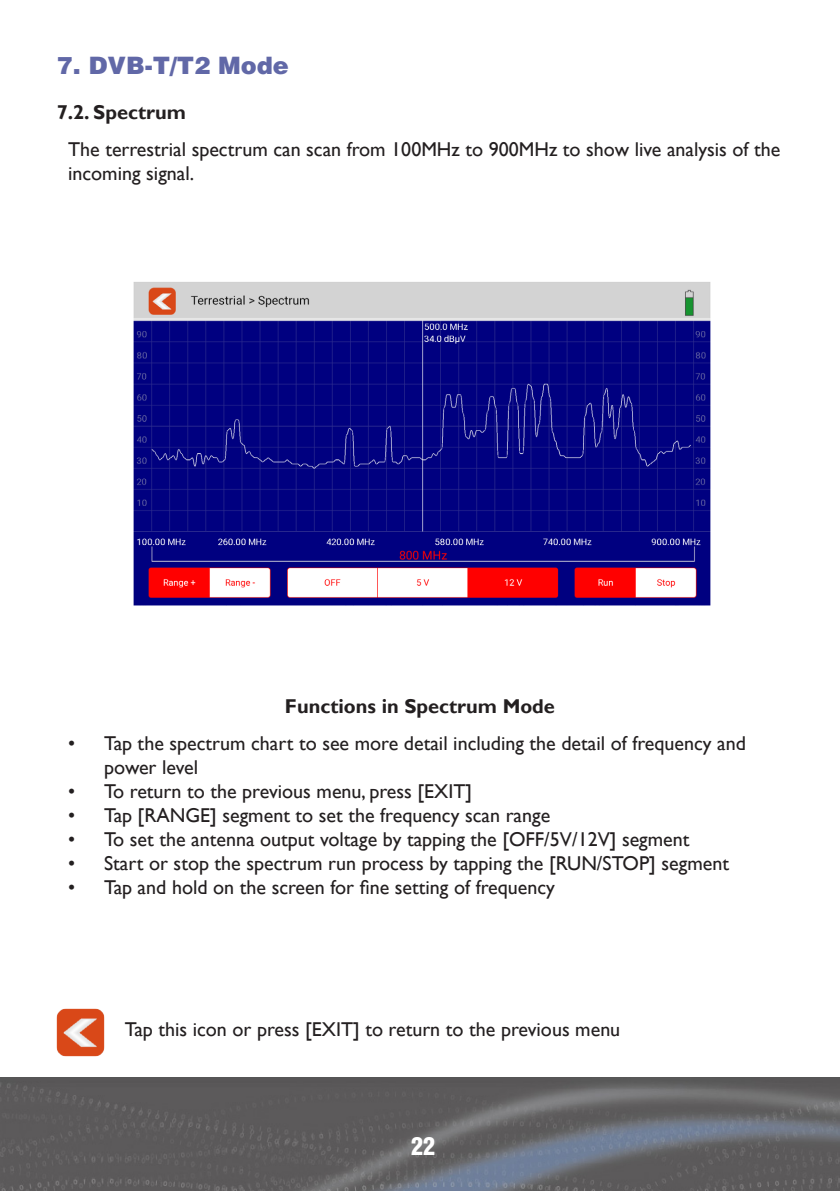
<style>
.page{position:relative;width:840px;height:1191px;background:#fff}
.page>*{position:absolute;margin:0;border:0;box-sizing:border-box;transform-origin:0 0}
._01_Heading{font:900 24px "Helvetica LT Std";color:#6168a7}
.t1{font:900 condensed 24px "Helvetica LT Std";color:#fff}
._03_Body_Text{font:20px/24px "Gill Sans";color:#231f20}
._02_Sub_Heading{font:700 20px "Gill Sans";color:#231f20}
</style>
<div class="page">
<img style="left:0;top:1077px;width:839px;height:114px">
<img style="left:57px;top:1008px;width:48px;height:48px">
<img style="left:134px;top:282px;width:576px;height:323px">
<p class="_01_Heading" style="left:57px;top:50px;width:234px">7. DVB-T/T2 Mode</p>
<p class="_02_Sub_Heading" style="left:57px;top:100px;width:131px">7.2. Spectrum</p>
<p class="_03_Body_Text" style="left:68px;top:137px;width:713px">The terrestrial spectrum can scan from 100MHz to 900MHz to show live analysis of the incoming signal.</p>
<p class="_02_Sub_Heading" style="left:285px;top:694px;width:271px">Functions in Spectrum Mode</p>
<p class="_03_Body_Text" style="left:104px;top:732px;width:643px;text-indent:-36px">• Tap the spectrum chart to see more detail including the detail of frequency and power level</p>
<p class="_03_Body_Text" style="left:68px;top:780px;width:405px">• To return to the previous menu, press [EXIT]</p>
<p class="_03_Body_Text" style="left:68px;top:804px;width:483px">• Tap [RANGE] segment to set the frequency scan range</p>
<p class="_03_Body_Text" style="left:68px;top:828px;width:622px">• To set the antenna output voltage by tapping the [OFF/5V/12V] segment</p>
<p class="_03_Body_Text" style="left:68px;top:852px;width:662px">• Start or stop the spectrum run process by tapping the [RUN/STOP] segment</p>
<p class="_03_Body_Text" style="left:68px;top:876px;width:488px">• Tap and hold on the screen for fine setting of frequency</p>
<p class="_03_Body_Text" style="left:125px;top:1017px;width:496px">Tap this icon or press [EXIT] to return to the previous menu</p>
<p class="t1" style="left:411px;top:1131px;width:25px">22</p>
</div>
